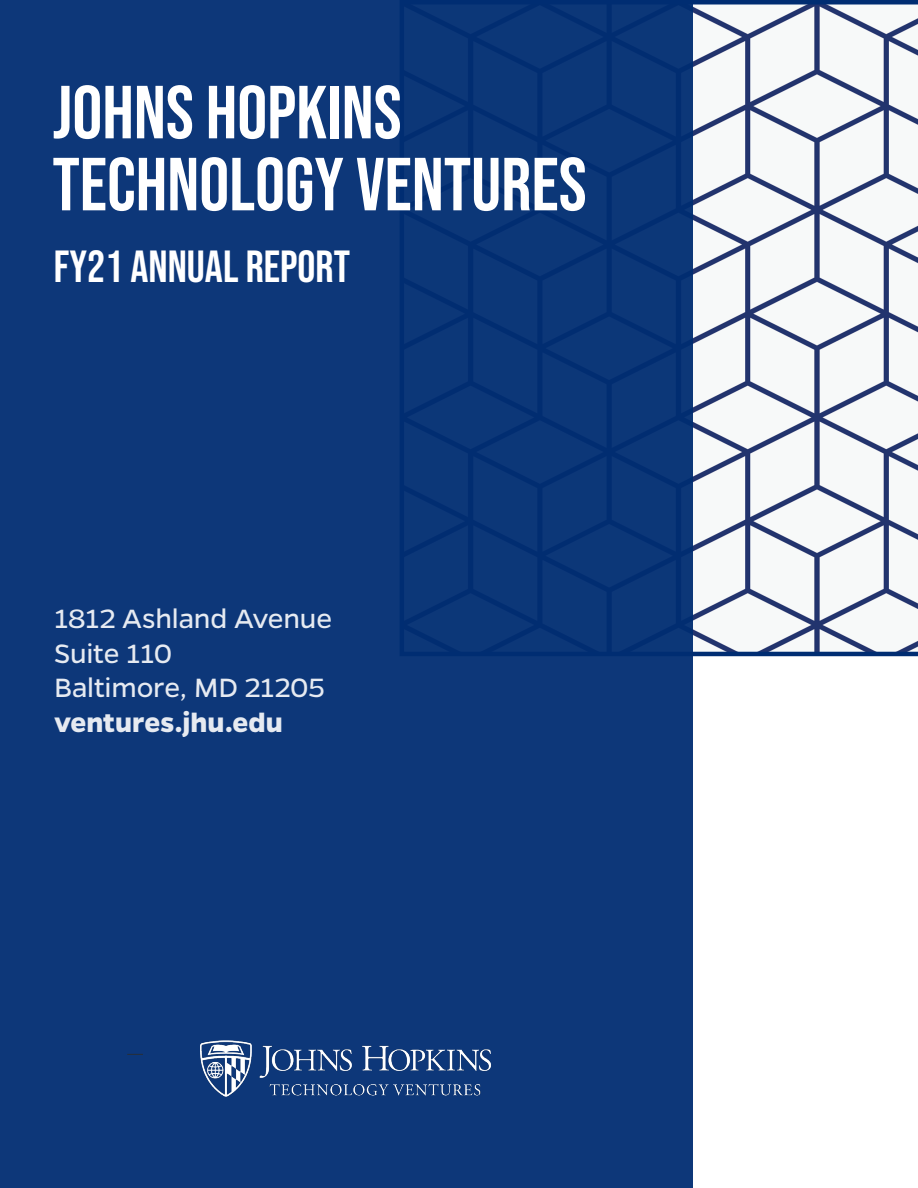
<style>
.page{position:relative;width:918px;height:1188px;background:#fff}
.page>*{position:absolute;margin:0;border:0;box-sizing:border-box;transform-origin:0 0}
.t1{font:75px/72px "Bebas Neue";color:#fff}
.t2{font:45px "Bebas Neue";color:#fff}
.t3{font:30px/34.5px "Gentona";letter-spacing:-.005em;color:#fff}
.t4{font:700 30px "Gentona";color:#fff}
</style>
<div class="page">
<svg style="left:693px;top:0;width:225px;height:656px"></svg>
<div style="left:0;top:0;width:693px;height:1188px;background:#0d3779"></div>
<svg style="left:127px;top:1054px;width:16px;height:1px"></svg>
<img style="left:200px;top:1040px;width:291px;height:57px">
<h1 class="t1" style="left:52px;top:76px;width:536px">JOHNS HOPKINS<br>TECHNOLOGY VENTURES</h1>
<h2 class="t2" style="left:54px;top:241px;width:298px">FY21 ANNUAL REPORT</h2>
<p class="t3" style="left:54px;top:601px;width:280px">1812 Ashland Avenue<br>Suite 110<br>Baltimore, MD 21205</p>
<p class="t4" style="left:54px;top:705px;width:230px">ventures.jhu.edu</p>
</div>
